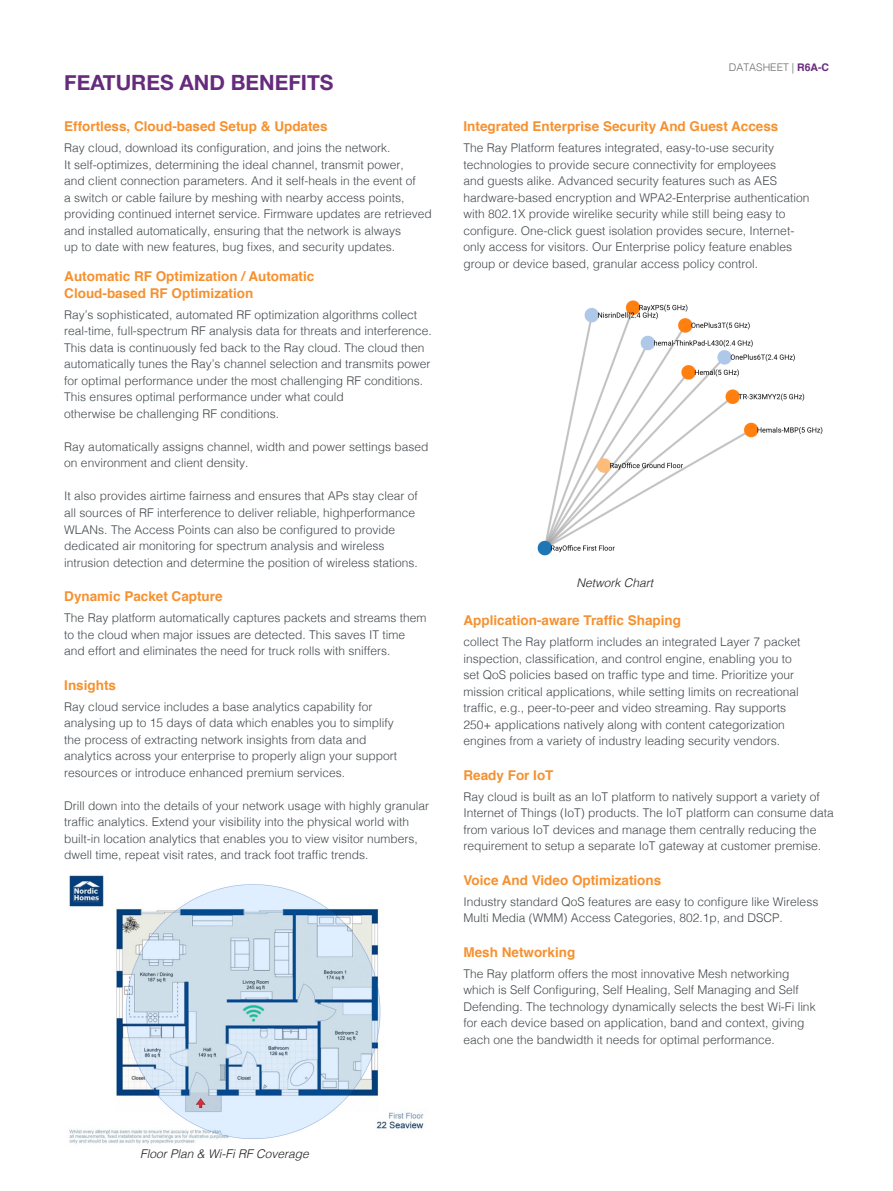
<style>
.page{position:relative;width:893px;height:1191px;background:#fff}
.page>*{position:absolute;margin:0;border:0;box-sizing:border-box;transform-origin:0 0}
.Subheading_1{font:700 21px "Helvetica Neue";color:#662b7d}
.bod_copy{font:700 13.5px/16.5px "Helvetica";color:#f59130}
.bod_copy-2{font:300 12px/16.5px "Helvetica";color:#43494d}
.t1{font:italic 300 12px "Helvetica";color:#231f20}
.t2{font:300 10.5px "Helvetica";color:#6c6d70}
.s1{font-weight:700;color:#662b7d}
</style>
<div class="page">
<img style="left:69px;top:875px;width:355px;height:269px">
<img style="left:537px;top:300px;width:286px;height:256px">
<p class="Subheading_1" style="left:64px;top:66px;width:271px">FEATURES AND BENEFITS</p>
<p class="bod_copy" style="left:64px;top:118px;width:265px">Effortless, Cloud-based Setup &amp; Updates</p>
<p class="bod_copy-2" style="left:64px;top:139px;width:369px">Ray cloud, download its configuration, and joins the network.<br>It self-optimizes, determining the ideal channel, transmit power,<br>and client connection parameters. And it self-heals in the event of<br>a switch or cable failure by meshing with nearby access points, providing continued internet service. Firmware updates are retrieved and installed automatically, ensuring that the network is always<br>up to date with new features, bug fixes, and security updates.</p>
<p class="bod_copy" style="left:64px;top:268px;width:252px">Automatic RF Optimization / Automatic<br>Cloud-based RF Optimization</p>
<p class="bod_copy-2" style="left:64px;top:305px;width:369px">Ray’s sophisticated, automated RF optimization algorithms collect real-time, full-spectrum RF analysis data for threats and interference.<br>This data is continuously fed back to the Ray cloud. The cloud then automatically tunes the Ray’s channel selection and transmits power for optimal performance under the most challenging RF conditions.</p>
<p class="bod_copy-2" style="left:64px;top:388px;width:281px">This ensures optimal performance under what could otherwise be challenging RF conditions.</p>
<p class="bod_copy-2" style="left:64px;top:437px;width:366px">Ray automatically assigns channel, width and power settings based on environment and client density.</p>
<p class="bod_copy-2" style="left:64px;top:487px;width:355px">It also provides airtime fairness and ensures that APs stay clear of all sources of RF interference to deliver reliable, highperformance WLANs. The Access Points can also be configured to provide dedicated air monitoring for spectrum analysis and wireless intrusion detection and determine the position of wireless stations.</p>
<p class="bod_copy" style="left:64px;top:588px;width:160px">Dynamic Packet Capture</p>
<p class="bod_copy-2" style="left:64px;top:608px;width:364px">The Ray platform automatically captures packets and streams them to the cloud when major issues are detected. This saves IT time and effort and eliminates the need for truck rolls with sniffers.</p>
<p class="bod_copy" style="left:64px;top:676px;width:53px">Insights</p>
<p class="bod_copy-2" style="left:64px;top:697px;width:334px">Ray cloud service includes a base analytics capability for analysing up to 15 days of data which enables you to simplify the process of extracting network insights from data and analytics across your enterprise to properly align your support resources or introduce enhanced premium services.</p>
<p class="bod_copy-2" style="left:64px;top:796px;width:366px">Drill down into the details of your network usage with highly granular traffic analytics. Extend your visibility into the physical world with built-in location analytics that enables you to view visitor numbers, dwell time, repeat visit rates, and track foot traffic trends.</p>
<p class="t2" style="left:729px;top:58px;width:102px">DATASHEET | <span class="s1">R6A-C</span></p>
<p class="bod_copy" style="left:463px;top:118px;width:316px">Integrated Enterprise Security And Guest Access</p>
<p class="bod_copy-2" style="left:463px;top:139px;width:348px">The Ray Platform features integrated, easy-to-use security technologies to provide secure connectivity for employees<br>and guests alike. Advanced security features such as AES hardware-based encryption and WPA2-Enterprise authentication with 802.1X provide wirelike security while still being easy to configure. One-click guest isolation provides secure, Internet&shy;only access for visitors. Our Enterprise policy feature enables group or device based, granular access policy control.</p>
<p class="t1" style="left:576px;top:572px;width:78px">Network Chart</p>
<p class="bod_copy" style="left:463px;top:612px;width:219px">Application-aware Traffic Shaping</p>
<p class="bod_copy-2" style="left:463px;top:632px;width:338px">collect The Ray platform includes an integrated Layer 7 packet inspection, classification, and control engine, enabling you to set QoS policies based on traffic type and time. Prioritize your mission critical applications, while setting limits on recreational traffic, e.g., peer-to-peer and video streaming. Ray supports 250+ applications natively along with content categorization engines from a variety of industry leading security vendors.</p>
<p class="bod_copy" style="left:463px;top:766px;width:92px">Ready For IoT</p>
<p class="bod_copy-2" style="left:463px;top:787px;width:372px">Ray cloud is built as an IoT platform to natively support a variety of Internet of Things (IoT) products. The IoT platform can consume data from various IoT devices and manage them centrally reducing the requirement to setup a separate IoT gateway at customer premise.</p>
<p class="bod_copy" style="left:463px;top:871px;width:199px">Voice And Video Optimizations</p>
<p class="bod_copy-2" style="left:463px;top:892px;width:356px">Industry standard QoS features are easy to configure like Wireless<br>Multi Media (WMM) Access Categories, 802.1p, and DSCP.</p>
<p class="bod_copy" style="left:463px;top:943px;width:113px">Mesh Networking</p>
<p class="bod_copy-2" style="left:463px;top:964px;width:354px">The Ray platform offers the most innovative Mesh networking which is Self Configuring, Self Healing, Self Managing and Self Defending. The technology dynamically selects the best Wi-Fi link for each device based on application, band and context, giving each one the bandwidth it needs for optimal performance.</p>
<p class="t1" style="left:140px;top:1143px;width:170px">Floor Plan &amp; Wi-Fi RF Coverage</p>
</div>
